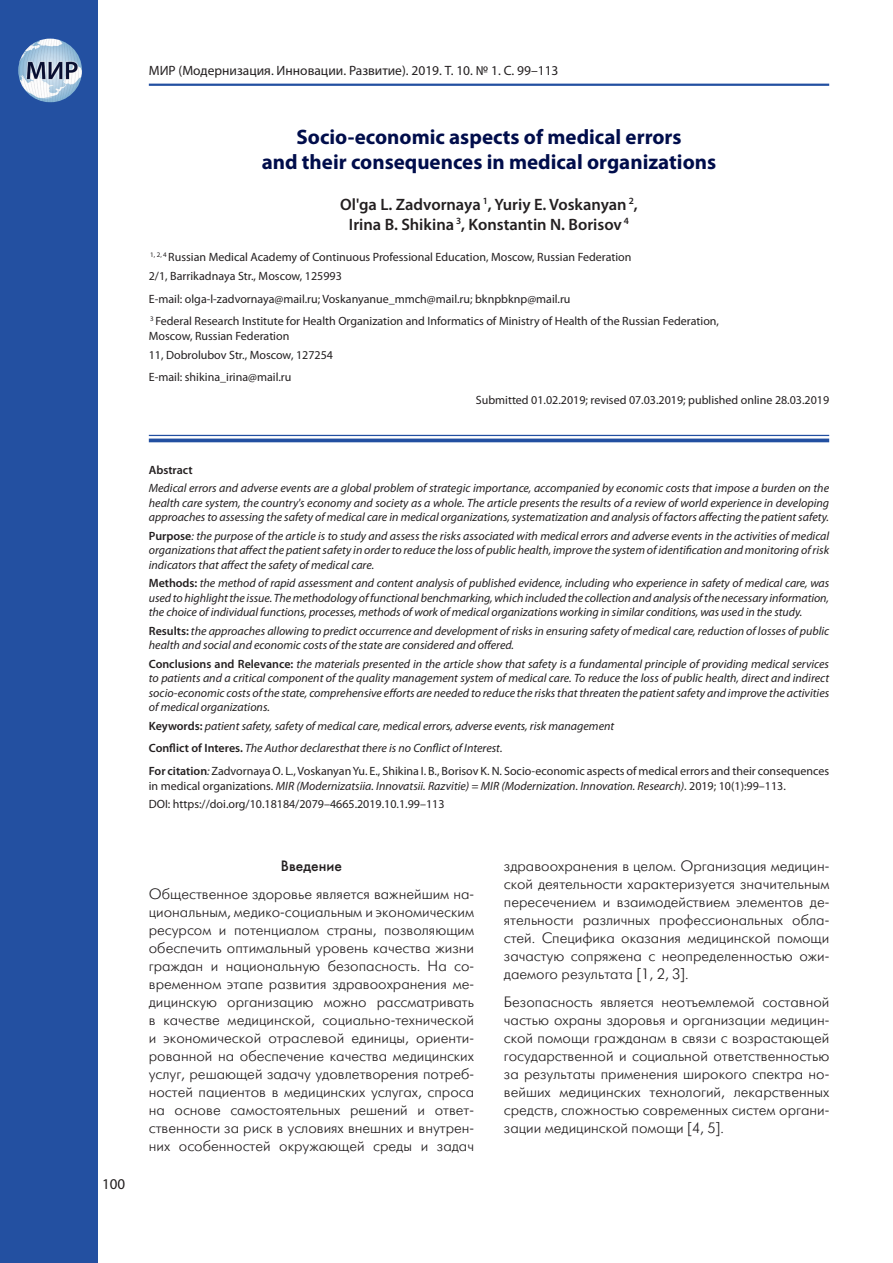
<style>
.page{position:relative;width:893px;height:1263px;background:#fff}
.page>*{position:absolute;margin:0;border:0;box-sizing:border-box;transform-origin:0 0}
.t1{font:700 21px/25.2px "Myriad Pro";color:#000d4b;text-align:center}
.t2{font:600 16.5px/19.8px "Myriad Pro";color:#231f20;text-align:center}
.t3{font:15px/18px "Futuris Light C";color:#231f20;text-align:justify}
.t4{font:15px "Futuris C";color:#231f20}
.t5{font:15px "Myriad Pro";color:#231f20}
.t6{font:13.5px "Myriad Pro";color:#231f20}
.t7{font:italic 12px/14.4px "Myriad Pro";color:#231f20;text-align:justify}
.t8{font:12px/18.6px "Myriad Pro";color:#231f20}
.t9{font:600 12px "Myriad Pro";color:#231f20}
.s1{font-weight:600;font-style:normal}
.s2{font-style:normal}
.s3{font-style:italic}
</style>
<div class="page">
<hr style="left:149px;top:435px;width:680px;height:1px;background:#224fa1">
<hr style="left:149px;top:439px;width:680px;height:3px;background:#224fa1">
<div style="left:0;top:0;width:97px;height:1263px;background:#2350a1"></div>
<img style="left:18px;top:39px;width:64px;height:63px;border-radius:32px">
<hr style="left:149px;top:84px;width:680px;height:2px;background:#224fa1">
<p class="t5" style="left:102px;top:1175px;width:25px">100</p>
<p class="t6" style="left:149px;top:62px;width:411px">МИР (Модернизация. Инновации. Развитие). 2019. Т. 10. № 1. С. 99–113</p>
<h1 class="t1" style="left:262px;top:123px;width:456px">Socio-economic aspects of medical errors<br>and their consequences in medical organizations</h1>
<h2 class="t2" style="left:340px;top:194px;width:299px">Ol'ga L. Zadvornaya <sup>1</sup>, Yuriy E. Voskanyan <sup>2</sup>,<br>Irina B. Shikina <sup>3</sup>, Konstantin N. Borisov <sup>4</sup></h2>
<p class="t8" style="left:149px;top:247px;width:484px"><sup>1,</sup> <sup>2,</sup> <sup>4</sup> Russian Medical Academy of Continuous Professional Education, Moscow, Russian Federation<br>2/1, Barrikadnaya Str., Moscow, 125993</p>
<p class="t8" style="left:149px;top:287px;width:572px;line-height:23px">E-mail: olga-l-zadvornaya@mail.ru; Voskanyanue_mmch@mail.ru; bknpbknp@mail.ru<br><sup>3</sup> Federal Research Institute for Health Organization and Informatics of Ministry of Health of the Russian Federation,</p>
<p class="t8" style="left:149px;top:326px;width:186px">Moscow, Russian Federation<br>11, Dobrolubov Str., Moscow, 127254</p>
<p class="t8" style="left:149px;top:368px;width:144px">E-mail: shikina_irina@mail.ru</p>
<p class="t8" style="left:476px;top:391px;width:355px">Submitted 01.02.2019; revised 07.03.2019; published online 28.03.2019</p>
<p class="t9" style="left:149px;top:462px;width:45px">Abstract</p>
<p class="t7" style="left:149px;top:481px;width:682px">Medical errors and adverse events are a global problem of strategic importance, accompanied by economic costs that impose a burden on the health care system, the country's economy and society as a whole. The article presents the results of a review of world experience in developing approaches to assessing the safety of medical care in medical organizations, systematization and analysis of factors affecting the patient safety.</p>
<p class="t7" style="left:149px;top:528px;width:682px"><span class="s1">Purpose</span>: the purpose of the article is to study and assess the risks associated with medical errors and adverse events in the activities of medical organizations that affect the patient safety in order to reduce the loss of public health, improve the system of identification and monitoring of risk indicators that affect the safety of medical care.</p>
<p class="t7" style="left:149px;top:576px;width:682px"><span class="s1">Methods:</span> the method of rapid assessment and content analysis of published evidence, including who experience in safety of medical care, was used to highlight the issue. The methodology of functional benchmarking, which included the collection and analysis of the necessary information, the choice of individual functions, processes, methods of work of medical organizations working in similar conditions, was used in the study.</p>
<p class="t7" style="left:149px;top:623px;width:682px"><span class="s1">Results:</span> the approaches allowing to predict occurrence and development of risks in ensuring safety of medical care, reduction of losses of public health and social and economic costs of the state are considered and offered.</p>
<p class="t7" style="left:149px;top:656px;width:682px"><span class="s1">Conclusions and Relevance:</span> the materials presented in the article show that safety is a fundamental principle of providing medical services to patients and a critical component of the quality management system of medical care. To reduce the loss of public health, direct and indirect socio-economic costs of the state, comprehensive efforts are needed to reduce the risks that threaten the patient safety and improve the activities of medical organizations.</p>
<p class="t7" style="left:149px;top:714px;width:682px;line-height:23px;text-align:left"><span class="s1">Keywords:</span> patient safety, safety of medical care, medical errors, adverse events, risk management<br><span class="s1">Conflict of Interes.</span> The Author declaresthat there is no Conflict of Interest.<br><span class="s1">For citation</span>: <span class="s2">Zadvornaya О. L., Voskanyan Yu. E., Shikina I. B., Borisov K. N. Socio-economic aspects of medical errors and their consequences</span></p>
<p class="t8" style="left:149px;top:776px;width:638px">in medical organizations. <span class="s3">MIR (Modernizatsiia. Innovatsii. Razvitie) = MIR (Modernization. Innovation. Research)</span>. 2019; 10(1):99–113.<br>DOI: https://doi.org/10.18184/2079–4665.2019.10.1.99–113</p>
<p class="t4" style="left:281px;top:856px;width:63px">Введение</p>
<p class="t3" style="left:149px;top:886px;width:327px">Общественное здоровье является важнейшим на&shy;циональным, медико-социальным и экономическим ресурсом и потенциалом страны, позволяющим обеспечить оптимальный уровень качества жизни граждан и национальную безопасность. На со&shy;временном этапе развития здравоохранения ме&shy;дицинскую организацию можно рассматривать в качестве медицинской, социально-технической и экономической отраслевой единицы, ориенти&shy;рованной на обеспечение качества медицинских услуг, решающей задачу удовлетворения потреб&shy;ностей пациентов в медицинских услугах, спроса на основе самостоятельных решений и ответ&shy;ственности за риск в условиях внешних и внутрен&shy;них особенностей окружающей среды и задач</p>
<p class="t3" style="left:504px;top:857px;width:327px">здравоохранения в целом. Организация медицин&shy;ской деятельности характеризуется значительным пересечением и взаимодействием элементов де&shy;ятельности различных профессиональных обла&shy;стей. Специфика оказания медицинской помощи зачастую сопряжена с неопределенностью ожи&shy;даемого результата [1, 2, 3].</p>
<p class="t3" style="left:504px;top:993px;width:327px">Безопасность является неотъемлемой составной частью охраны здоровья и организации медицин&shy;ской помощи гражданам в связи с возрастающей государственной и социальной ответственностью за результаты применения широкого спектра но&shy;вейших медицинских технологий, лекарственных средств, сложностью современных систем органи&shy;зации медицинской помощи [4, 5].</p>
</div>
